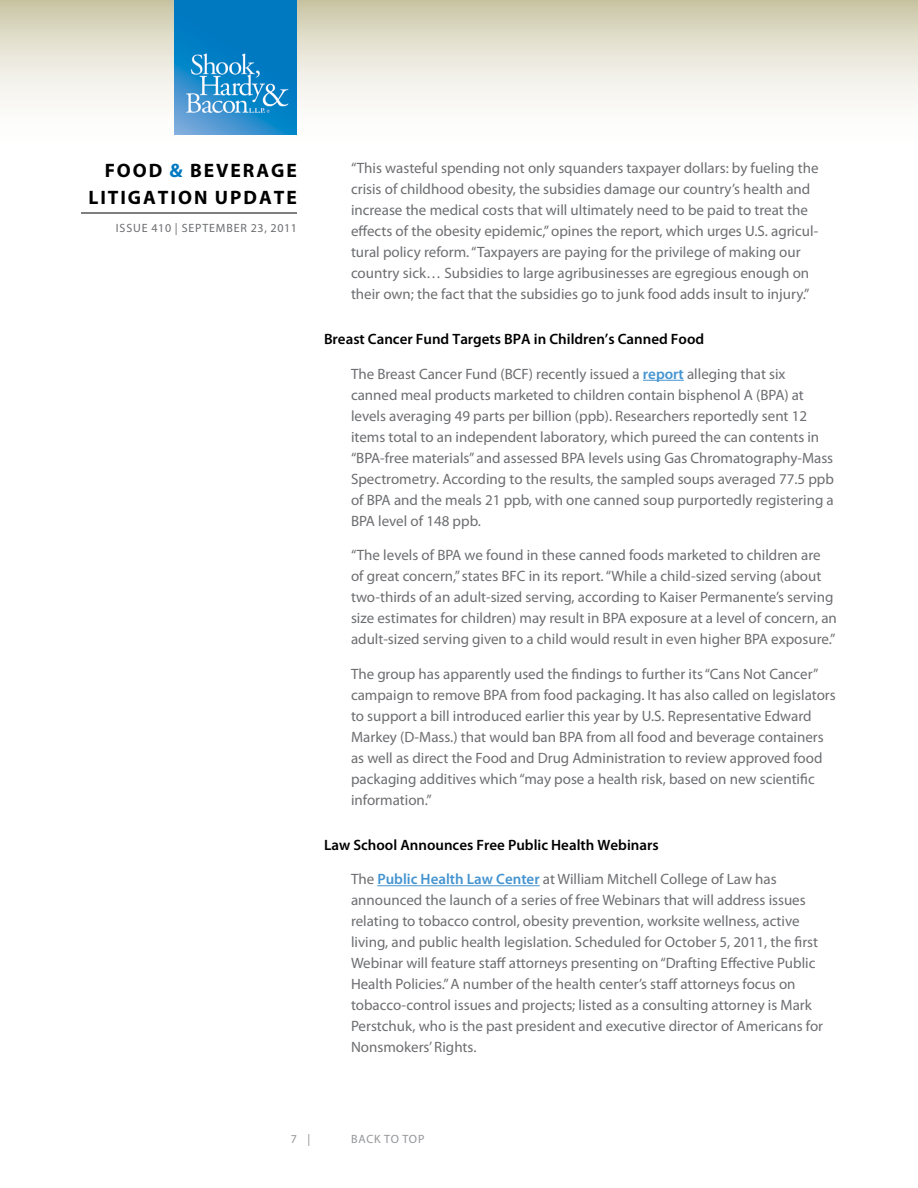
<style>
.page{position:relative;width:918px;height:1188px;background:#fff}
.page>*{position:absolute;margin:0;border:0;box-sizing:border-box;transform-origin:0 0}
.t1{font:700 19.5px/27px "Myriad Pro";letter-spacing:.1em;color:#000}
.t2{font:15px/21px "Myriad Pro";color:#6d6e71}
.t3{font:600 15px "Myriad Pro";color:#000}
.t4{font:12px "Myriad Pro";letter-spacing:.07em;color:#6d6e71}
.t5{font:12px "Myriad Pro";color:#939598}
.s1{color:#0079c1}
.s2{font-weight:600;color:#4594d0}
</style>
<div class="page">
<svg style="left:0;top:0;width:918px;height:135px"></svg>
<hr style="left:81px;top:213px;width:216px;height:1px;background:#000">
<img style="left:175px;top:0;width:122px;height:135px">
<hr style="left:643px;top:380px;width:41px;height:1px;background:#4594d0">
<hr style="left:377px;top:885px;width:163px;height:1px;background:#4594d0">
<h1 class="t1" style="left:88px;top:156px;width:210px;text-indent:16px">FOOD <span class="s1">&amp;</span> BEVERAGE<br>LITIGATION UPDATE</h1>
<p class="t4" style="left:116px;top:221px;width:183px">Issue 410 | SEPTEMBER 23, 2011</p>
<p class="t2" style="left:351px;top:157px;width:469px">“This wasteful spending not only squanders taxpayer dollars: by fueling the crisis of childhood obesity, the subsidies damage our country’s health and increase the medical costs that will ultimately need to be paid to treat the effects of the obesity epidemic,” opines the report, which urges U.S. agricul&shy;tural policy reform. “Taxpayers are paying for the privilege of making our country sick… Subsidies to large agribusinesses are egregious enough on their own; the fact that the subsidies go to junk food adds insult to injury.”</p>
<p class="t3" style="left:324px;top:330px;width:382px">Breast Cancer Fund Targets BPA in Children’s Canned Food</p>
<p class="t2" style="left:351px;top:363px;width:485px">The Breast Cancer Fund (BCF) recently issued a <span class="s2">report</span> alleging that six canned meal products marketed to children contain bisphenol A (BPA) at levels averaging 49 parts per billion (ppb). Researchers reportedly sent 12 items total to an independent laboratory, which pureed the can contents in “BPA-free materials” and assessed BPA levels using Gas Chromatography-Mass Spectrometry. According to the results, the sampled soups averaged 77.5 ppb of BPA and the meals 21 ppb, with one canned soup purportedly registering a BPA level of 148 ppb.</p>
<p class="t2" style="left:351px;top:544px;width:487px">“The levels of BPA we found in these canned foods marketed to children are of great concern,” states BFC in its report. “While a child-sized serving (about two-thirds of an adult-sized serving, according to Kaiser Permanente’s serving size estimates for children) may result in BPA exposure at a level of concern, an adult-sized serving given to a child would result in even higher BPA exposure.”</p>
<p class="t2" style="left:351px;top:663px;width:486px">The group has apparently used the findings to further its “Cans Not Cancer” campaign to remove BPA from food packaging. It has also called on legislators to support a bill introduced earlier this year by U.S. Representative Edward Markey (D-Mass.) that would ban BPA from all food and beverage containers as well as direct the Food and Drug Administration to review approved food packaging additives which “may pose a health risk, based on new scientific information.”</p>
<p class="t3" style="left:324px;top:835px;width:336px">Law School Announces Free Public Health Webinars</p>
<p class="t2" style="left:351px;top:868px;width:474px">The <span class="s2">Public Health Law Center</span> at William Mitchell College of Law has announced the launch of a series of free Webinars that will address issues relating to tobacco control, obesity prevention, worksite wellness, active living, and public health legislation. Scheduled for October 5, 2011, the first Webinar will feature staff attorneys presenting on “Drafting Effective Public Health Policies.” A number of the health center’s staff attorneys focus on tobacco-control issues and projects; listed as a consulting attorney is Mark Perstchuk, who is the past president and executive director of Americans for Nonsmokers’ Rights.</p>
<p class="t5" style="left:291px;top:1132px;width:21px">7 |</p>
<p class="t5" style="left:351px;top:1132px;width:9px">back</p>
<p class="t5" style="left:384px;top:1132px;width:27px">to top</p>
</div>
